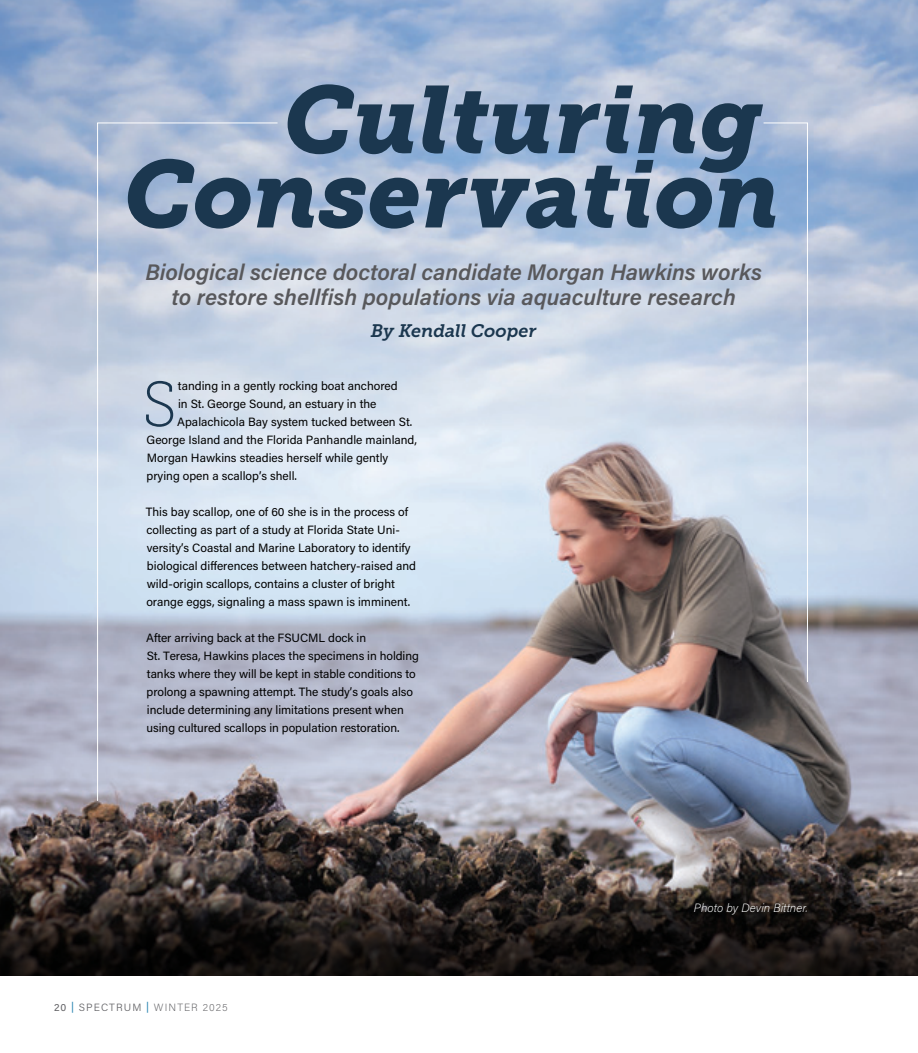
<style>
.page{position:relative;width:918px;height:1053px;background:#fff}
.page>*{position:absolute;margin:0;border:0;box-sizing:border-box;transform-origin:0 0}
.Default{font:italic 94.5px "Museo Slab 900";color:#1b374f}
.t1{font:63.45px "Museo Slab 100";color:#1b374f}
.Default-2{font:italic 600 22.5px/25.5px "Acumin Pro";color:#58585b;text-align:center}
.Body{font:italic 18px "Museo Slab 700";color:#1b374f}
.t2{font:12px/18px "Acumin Pro";color:#000}
.t3{font:italic 200 12px "Acumin Pro";color:#fff}
.t4{font:200 10.5px "Acumin Pro";letter-spacing:.1em;color:#636366}
.s1{font-weight:400}
.s2{font-weight:400;color:#1f7ead}
.s3{font-weight:300}
</style>
<div class="page">
<img style="left:0;top:0;width:918px;height:842px">
<svg style="left:97px;top:122px;width:181px;height:680px;background:#c2ccdd"></svg>
<svg style="left:763px;top:122px;width:45px;height:561px;background:#b2c0d4"></svg>
<svg style="left:0;top:842px;width:918px;height:134px;background:#312a27"></svg>
<p class="Default" style="left:284px;top:66px;width:480px">Culturing</p>
<p class="Default" style="left:124px;top:141px;width:658px">Conservation</p>
<p class="Default-2" style="left:145px;top:258px;width:618px">Biological science doctoral candidate Morgan Hawkins works to restore shellfish populations via aquaculture research</p>
<p class="Body" style="left:371px;top:320px;width:167px">By Kendall Cooper</p>
<p class="t1" style="left:142px;top:370px;width:37px">S</p>
<p class="t2" style="left:178px;top:376px;width:221px">tanding in a gently rocking boat anchored</p>
<p class="t2" style="left:178px;top:394px;width:200px">in St. George Sound, an estuary in the</p>
<p class="t2" style="left:177px;top:412px;width:237px">Apalachicola Bay system tucked between St.</p>
<p class="t2" style="left:147px;top:430px;width:272px">George Island and the Florida Panhandle mainland,</p>
<p class="t2" style="left:147px;top:448px;width:243px">Morgan Hawkins steadies herself while gently</p>
<p class="t2" style="left:147px;top:466px;width:152px">prying open a scallop’s shell.</p>
<p class="t2" style="left:146px;top:502px;width:272px">This bay scallop, one of 60 she is in the process of collecting as part of a study at Florida State Uni&shy;versity’s Coastal and Marine Laboratory to identify biological differences between hatchery-raised and wild-origin scallops, contains a cluster of bright orange eggs, signaling a mass spawn is imminent.</p>
<p class="t2" style="left:146px;top:628px;width:274px">After arriving back at the FSUCML dock in<br>St. Teresa, Hawkins places the specimens in holding tanks where they will be kept in stable conditions to prolong a spawning attempt. The study’s goals also include determining any limitations present when using cultured scallops in population restoration.</p>
<p class="t4" style="left:54px;top:1001px;width:175px"><span class="s1">20</span> <span class="s2">|</span> <span class="s3">SPECTRUM</span> <span class="s2">|</span> WINTER 2025</p>
<p class="t3" style="left:694px;top:899px;width:115px">Photo by Devin Bittner.</p>
</div>
